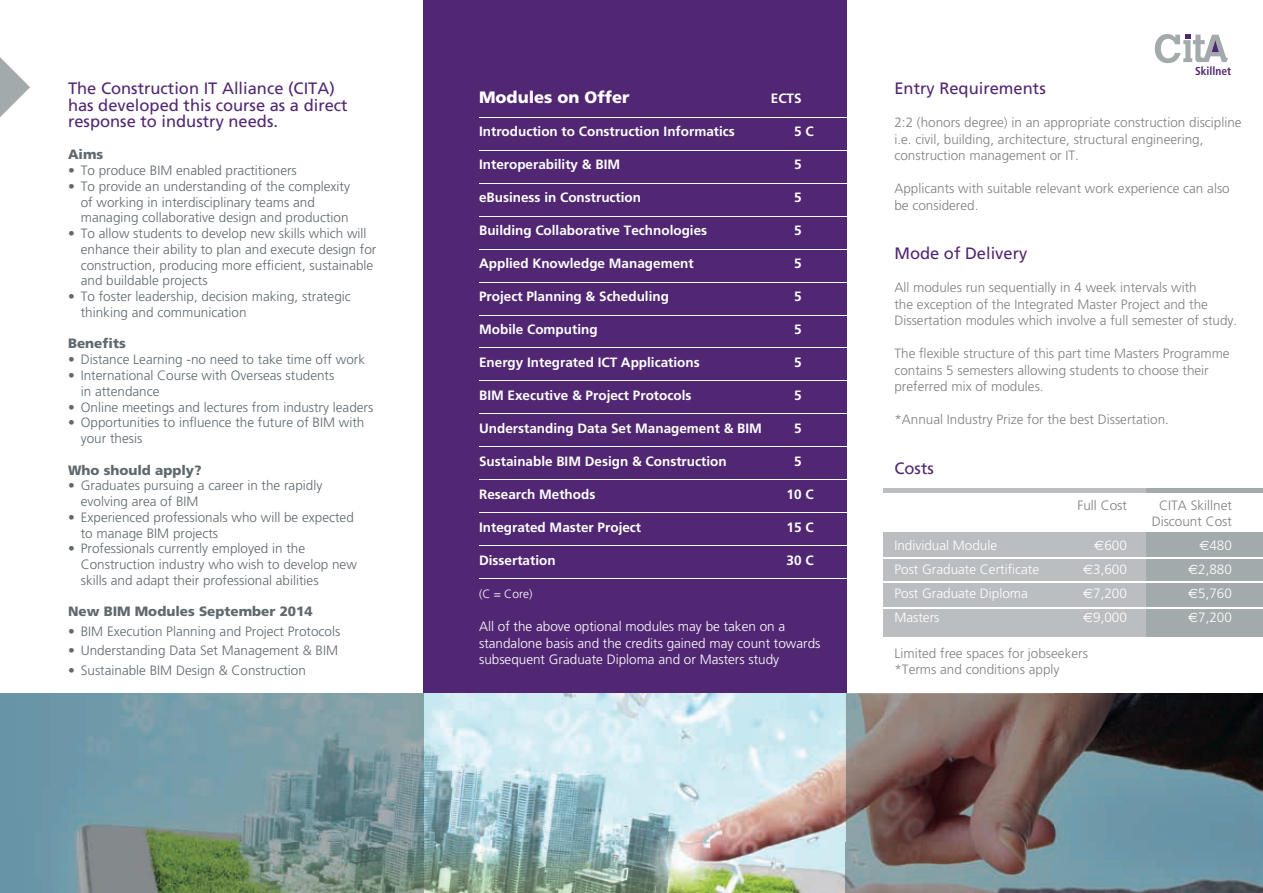
<style>
.page{position:relative;width:1263px;height:893px;background:#fff}
.page>*{position:absolute;margin:0;border:0;box-sizing:border-box;transform-origin:0 0}
.t1{font:16.5px/16.5px "Base House Sans";color:#512773}
.t2{font:900 16.5px "Base House Sans";color:#fff}
.t3{font:300 13.5px/15.8px "Base House Sans";color:#5f696f}
.t4{font:300 13.5px/16.5px "Base House Sans";color:#808083}
.t5{font:700 13.5px "Base House Sans";color:#fff}
.t6{font:300 13.5px/16.5px "Base House Sans";color:#fff}
.t7{font:900 13.5px "Base House Sans";color:#5f696f}
.t8{font:300 12px "Base House Sans";color:#fff}
.t9{font:700 condensed 11.55px "Frutiger";color:#512773}
.s1{font-family:"Euro Sans";font-weight:400}
</style>
<div class="page">
<div style="left:883px;top:532px;width:380px;height:105px;background:#bbbec1"></div>
<hr style="left:883px;top:489px;width:380px;height:4px;background:#bbbec1">
<div style="left:1147px;top:532px;width:116px;height:105px;background:#a3aaac"></div>
<hr style="left:1147px;top:489px;width:116px;height:4px;background:#a3aaac">
<div style="left:423px;top:0;width:424px;height:893px;background:#512773"></div>
<svg style="left:0;top:57px;width:30px;height:60px"></svg>
<img style="left:0;top:693px;width:1263px;height:200px">
<hr style="left:876px;top:557px;width:387px;height:2px;background:#fff">
<hr style="left:876px;top:581px;width:387px;height:2px;background:#fff">
<hr style="left:876px;top:607px;width:387px;height:1px;background:#fff">
<hr style="left:479px;top:117px;width:379px;height:1px;background:#fff">
<hr style="left:479px;top:150px;width:379px;height:1px;background:#fff">
<hr style="left:479px;top:183px;width:379px;height:1px;background:#fff">
<hr style="left:479px;top:216px;width:379px;height:1px;background:#fff">
<hr style="left:479px;top:249px;width:379px;height:1px;background:#fff">
<hr style="left:479px;top:282px;width:379px;height:1px;background:#fff">
<hr style="left:479px;top:315px;width:379px;height:1px;background:#fff">
<hr style="left:479px;top:348px;width:379px;height:1px;background:#fff">
<hr style="left:479px;top:381px;width:379px;height:1px;background:#fff">
<hr style="left:479px;top:413px;width:379px;height:1px;background:#fff">
<hr style="left:479px;top:446px;width:379px;height:1px;background:#fff">
<hr style="left:479px;top:479px;width:379px;height:1px;background:#fff">
<hr style="left:479px;top:512px;width:379px;height:1px;background:#fff">
<hr style="left:479px;top:545px;width:379px;height:1px;background:#fff">
<hr style="left:479px;top:578px;width:379px;height:1px;background:#fff">
<svg style="left:1155px;top:34px;width:73px;height:29px"></svg>
<p class="t1" style="left:68px;top:80px;width:281px">The Construction IT Alliance (CITA) has developed this course as a direct response to industry needs.</p>
<p class="t7" style="left:68px;top:147px;width:37px">Aims</p>
<p class="t3" style="left:68px;top:163px;width:230px">• To produce BIM enabled practitioners</p>
<p class="t3" style="left:81px;top:179px;width:271px;text-indent:-13px">• To provide an understanding of the complexity of working in interdisciplinary teams and managing collaborative design and production</p>
<p class="t3" style="left:81px;top:226px;width:297px;text-indent:-13px">• To allow students to develop new skills which will enhance their ability to plan and execute design for construction, producing more efficient, sustainable and buildable projects</p>
<p class="t3" style="left:81px;top:289px;width:272px;text-indent:-13px">• To foster leadership, decision making, strategic thinking and communication</p>
<p class="t7" style="left:68px;top:336px;width:59px">Benefits</p>
<p class="t3" style="left:68px;top:352px;width:299px">• Distance Learning -no need to take time off work</p>
<p class="t3" style="left:81px;top:368px;width:255px;text-indent:-13px">• International Course with Overseas students in attendance</p>
<p class="t3" style="left:68px;top:399px;width:307px">• Online meetings and lectures from industry leaders</p>
<p class="t3" style="left:81px;top:415px;width:285px;text-indent:-13px">• Opportunities to influence the future of BIM with your thesis</p>
<p class="t7" style="left:68px;top:462px;width:135px">Who should apply?</p>
<p class="t3" style="left:81px;top:478px;width:243px;text-indent:-13px">• Graduates pursuing a career in the rapidly evolving area of BIM</p>
<p class="t3" style="left:81px;top:509px;width:275px;text-indent:-13px">• Experienced professionals who will be expected to manage BIM projects</p>
<p class="t3" style="left:81px;top:541px;width:278px;text-indent:-13px">• Professionals currently employed in the<br>Construction industry who wish to develop new skills and adapt their professional abilities</p>
<p class="t7" style="left:68px;top:603px;width:246px">New BIM Modules September 2014</p>
<p class="t3" style="left:68px;top:623px;width:274px">• BIM Execution Planning and Project Protocols</p>
<p class="t3" style="left:68px;top:643px;width:272px">• Understanding Data Set Management &amp; BIM</p>
<p class="t3" style="left:68px;top:662px;width:239px">• Sustainable BIM Design &amp; Construction</p>
<p class="t2" style="left:479px;top:88px;width:152px">Modules on Offer</p>
<p class="t5" style="left:771px;top:91px;width:32px">ECTS</p>
<p class="t5" style="left:479px;top:124px;width:257px">Introduction to Construction Informatics</p>
<p class="t5" style="left:794px;top:124px;width:21px">5 C</p>
<p class="t5" style="left:479px;top:157px;width:143px">Interoperability &amp; BIM</p>
<p class="t5" style="left:794px;top:157px;width:9px">5</p>
<p class="t5" style="left:479px;top:190px;width:163px">eBusiness in Construction</p>
<p class="t5" style="left:794px;top:190px;width:9px">5</p>
<p class="t5" style="left:479px;top:223px;width:230px">Building Collaborative Technologies</p>
<p class="t5" style="left:794px;top:223px;width:9px">5</p>
<p class="t5" style="left:479px;top:256px;width:216px">Applied Knowledge Management</p>
<p class="t5" style="left:794px;top:256px;width:9px">5</p>
<p class="t5" style="left:479px;top:289px;width:191px">Project Planning &amp; Scheduling</p>
<p class="t5" style="left:794px;top:289px;width:9px">5</p>
<p class="t5" style="left:479px;top:322px;width:120px">Mobile Computing</p>
<p class="t5" style="left:794px;top:322px;width:9px">5</p>
<p class="t5" style="left:479px;top:355px;width:222px">Energy Integrated ICT Applications</p>
<p class="t5" style="left:794px;top:355px;width:9px">5</p>
<p class="t5" style="left:479px;top:388px;width:214px">BIM Executive &amp; Project Protocols</p>
<p class="t5" style="left:794px;top:388px;width:9px">5</p>
<p class="t5" style="left:479px;top:421px;width:284px">Understanding Data Set Management &amp; BIM</p>
<p class="t5" style="left:794px;top:421px;width:9px">5</p>
<p class="t5" style="left:479px;top:454px;width:249px">Sustainable BIM Design &amp; Construction</p>
<p class="t5" style="left:794px;top:454px;width:9px">5</p>
<p class="t5" style="left:479px;top:487px;width:118px">Research Methods</p>
<p class="t5" style="left:787px;top:487px;width:29px">10 C</p>
<p class="t5" style="left:479px;top:520px;width:164px">Integrated Master Project</p>
<p class="t5" style="left:787px;top:520px;width:29px">15 C</p>
<p class="t5" style="left:479px;top:553px;width:78px">Dissertation</p>
<p class="t5" style="left:787px;top:553px;width:29px">30 C</p>
<p class="t8" style="left:479px;top:587px;width:55px">(C = Core)</p>
<p class="t6" style="left:479px;top:619px;width:343px">All of the above optional modules may be taken on a standalone basis and the credits gained may count towards subsequent Graduate Diploma and or Masters study</p>
<p class="t9" style="left:1195px;top:64px;width:38px">Skillnet</p>
<p class="t1" style="left:894px;top:80px;width:153px">Entry Requirements</p>
<p class="t4" style="left:894px;top:114px;width:349px">2:2 (honors degree) in an appropriate construction discipline i.e. civil, building, architecture, structural engineering, construction management or IT.</p>
<p class="t4" style="left:894px;top:180px;width:337px">Applicants with suitable relevant work experience can also be considered.</p>
<p class="t1" style="left:894px;top:245px;width:134px">Mode of Delivery</p>
<p class="t4" style="left:894px;top:279px;width:344px">All modules run sequentially in 4 week intervals with<br>the exception of the Integrated Master Project and the<br>Dissertation modules which involve a full semester of study.</p>
<p class="t4" style="left:894px;top:345px;width:337px">The flexible structure of this part time Masters Programme contains 5 semesters allowing students to choose their preferred mix of modules.</p>
<p class="t4" style="left:894px;top:411px;width:276px">*Annual Industry Prize for the best Dissertation.</p>
<p class="t1" style="left:894px;top:460px;width:41px">Costs</p>
<p class="t4" style="left:1077px;top:497px;width:51px">Full Cost</p>
<p class="t4" style="left:1152px;top:497px;width:82px;text-align:center">CITA Skillnet<br>Discount Cost</p>
<p class="t6" style="left:894px;top:538px;width:104px">Individual Module</p>
<p class="t6" style="left:1094px;top:538px;width:34px"><span class="s1">€</span>600</p>
<p class="t6" style="left:1199px;top:538px;width:34px"><span class="s1">€</span>480</p>
<p class="t6" style="left:894px;top:562px;width:146px">Post Graduate Certificate</p>
<p class="t6" style="left:1083px;top:562px;width:45px"><span class="s1">€</span>3,600</p>
<p class="t6" style="left:1188px;top:562px;width:45px"><span class="s1">€</span>2,880</p>
<p class="t6" style="left:894px;top:586px;width:135px">Post Graduate Diploma</p>
<p class="t6" style="left:1083px;top:586px;width:45px"><span class="s1">€</span>7,200</p>
<p class="t6" style="left:1188px;top:586px;width:45px"><span class="s1">€</span>5,760</p>
<p class="t6" style="left:894px;top:610px;width:46px">Masters</p>
<p class="t6" style="left:1083px;top:610px;width:45px"><span class="s1">€</span>9,000</p>
<p class="t6" style="left:1188px;top:610px;width:45px"><span class="s1">€</span>7,200</p>
<p class="t4" style="left:894px;top:645px;width:195px">Limited free spaces for jobseekers *Terms and conditions apply</p>
</div>
